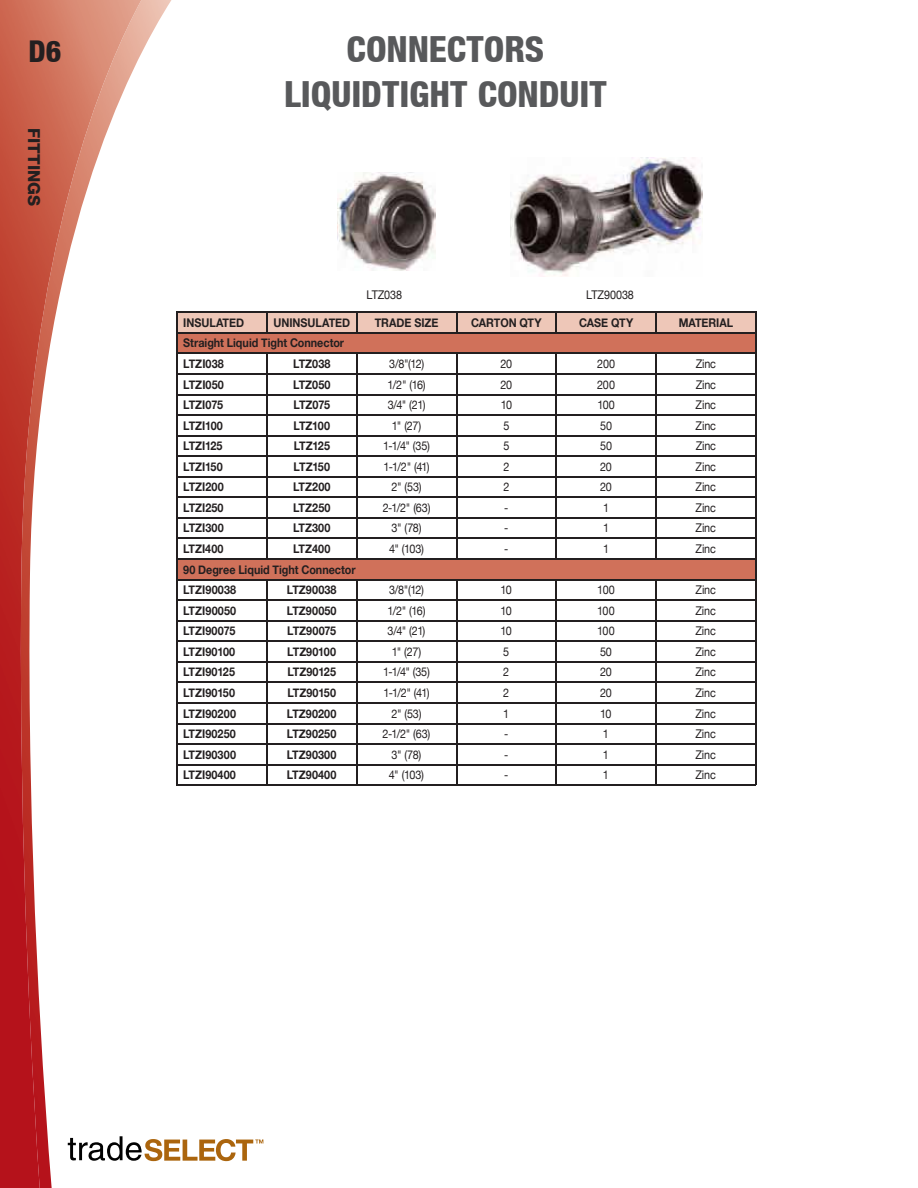
<style>
.page{position:relative;width:918px;height:1188px;background:#fff}
.page>*{position:absolute;margin:0;border:0;box-sizing:border-box;transform-origin:0 0}
.t1{font:800 condensed 36px/45px "Helvetica Neue";color:#58595b;text-align:center}
.t2{font:800 condensed 30px "Helvetica Neue";color:#231f20}
.t3{font:800 16.5px "Helvetica Neue";color:#231f20}
.t4{font:700 12px/20.5px "Helvetica Neue";color:#231f20;scale:.9 1}
.t5{font:12px "Helvetica Neue";letter-spacing:-.015em;color:#231f20;scale:.9 1}
.t6{font:700 12px "Helvetica Neue";letter-spacing:-.02em;color:#231f20;scale:.9 1}
</style>
<div class="page">
<img style="left:141px;top:0;width:30px;height:1162px">
<img style="left:0;top:0;width:141px;height:1188px">
<svg style="left:68px;top:1136px;width:195px;height:25px"></svg>
<hr style="left:177px;top:311px;width:90px;height:2px;background:#231f20">
<hr style="left:267px;top:311px;width:90px;height:2px;background:#231f20">
<hr style="left:357px;top:311px;width:100px;height:2px;background:#231f20">
<hr style="left:457px;top:311px;width:99px;height:2px;background:#231f20">
<hr style="left:556px;top:311px;width:100px;height:2px;background:#231f20">
<hr style="left:656px;top:311px;width:100px;height:2px;background:#231f20">
<svg style="left:177px;top:313px;width:579px;height:472px"></svg>
<hr style="left:177px;top:785px;width:579px;height:1px;background:#231f20">
<img style="left:337px;top:173px;width:98px;height:97px">
<img style="left:510px;top:158px;width:192px;height:118px">
<h2 class="t2" style="left:28px;top:33px;width:34px">D6</h2>
<h1 class="t1" style="left:284px;top:26px;width:324px">CONNECTORS<br>LIQUIDTIGHT CONDUIT</h1>
<h3 class="t3" style="left:44px;top:128px;width:79px;rotate:90deg">FITTINGS</h3>
<p class="t5" style="left:367px;top:288px;width:41px">LTZ038</p>
<p class="t5" style="left:586px;top:288px;width:54px">LTZ90038</p>
<p class="t4" style="left:183px;top:312px;width:69px">INSULATED</p>
<p class="t4" style="left:274px;top:312px;width:87px">UNINSULATED</p>
<p class="t4" style="left:375px;top:312px;width:72px">TRADE SIZE</p>
<p class="t4" style="left:471px;top:312px;width:80px">CARTON QTY</p>
<p class="t4" style="left:579px;top:312px;width:62px">CASE QTY</p>
<p class="t4" style="left:679px;top:312px;width:62px">MATERIAL</p>
<p class="t4" style="left:183px;top:333px;width:180px">Straight Liquid Tight Connector<br>LTZI038</p>
<p class="t4" style="left:293px;top:353px;width:43px">LTZ038</p>
<p class="t5" style="left:389px;top:357px;width:40px">3/8"(12)</p>
<p class="t5" style="left:501px;top:357px;width:15px">20</p>
<p class="t5" style="left:597px;top:357px;width:21px">200</p>
<p class="t5" style="left:696px;top:357px;width:24px">Zinc</p>
<p class="t4" style="left:183px;top:374px;width:47px">LTZI050</p>
<p class="t4" style="left:293px;top:374px;width:43px">LTZ050</p>
<p class="t5" style="left:388px;top:377px;width:44px">1/2" (16)</p>
<p class="t5" style="left:501px;top:377px;width:15px">20</p>
<p class="t5" style="left:597px;top:377px;width:21px">200</p>
<p class="t5" style="left:696px;top:377px;width:24px">Zinc</p>
<p class="t4" style="left:183px;top:394px;width:46px">LTZI075</p>
<p class="t4" style="left:294px;top:394px;width:42px">LTZ075</p>
<p class="t5" style="left:388px;top:398px;width:43px">3/4" (21)</p>
<p class="t5" style="left:501px;top:398px;width:14px">10</p>
<p class="t5" style="left:597px;top:398px;width:21px">100</p>
<p class="t5" style="left:696px;top:398px;width:24px">Zinc</p>
<p class="t6" style="left:183px;top:418px;width:46px">LTZI100</p>
<p class="t4" style="left:294px;top:415px;width:42px">LTZ100</p>
<p class="t5" style="left:392px;top:418px;width:34px">1" (27)</p>
<p class="t5" style="left:503px;top:418px;width:8px">5</p>
<p class="t5" style="left:600px;top:418px;width:15px">50</p>
<p class="t5" style="left:696px;top:418px;width:24px">Zinc</p>
<p class="t6" style="left:183px;top:439px;width:45px">LTZI125</p>
<p class="t4" style="left:294px;top:435px;width:42px">LTZ125</p>
<p class="t5" style="left:383px;top:439px;width:54px">1-1/4" (35)</p>
<p class="t5" style="left:503px;top:439px;width:8px">5</p>
<p class="t5" style="left:600px;top:439px;width:15px">50</p>
<p class="t5" style="left:696px;top:439px;width:24px">Zinc</p>
<p class="t6" style="left:183px;top:459px;width:45px">LTZI150</p>
<p class="t4" style="left:294px;top:456px;width:42px">LTZ150</p>
<p class="t5" style="left:384px;top:459px;width:53px">1-1/2" (41)</p>
<p class="t5" style="left:503px;top:459px;width:8px">2</p>
<p class="t5" style="left:600px;top:459px;width:15px">20</p>
<p class="t5" style="left:696px;top:459px;width:24px">Zinc</p>
<p class="t4" style="left:183px;top:477px;width:47px">LTZI200</p>
<p class="t4" style="left:293px;top:477px;width:43px">LTZ200</p>
<p class="t5" style="left:392px;top:480px;width:35px">2" (53)</p>
<p class="t5" style="left:503px;top:480px;width:8px">2</p>
<p class="t5" style="left:600px;top:480px;width:15px">20</p>
<p class="t5" style="left:696px;top:480px;width:24px">Zinc</p>
<p class="t4" style="left:183px;top:497px;width:46px">LTZI250</p>
<p class="t4" style="left:293px;top:497px;width:43px">LTZ250</p>
<p class="t5" style="left:383px;top:500px;width:55px">2-1/2" (63)</p>
<p class="t5" style="left:504px;top:500px;width:6px">-</p>
<p class="t5" style="left:603px;top:500px;width:8px">1</p>
<p class="t5" style="left:696px;top:500px;width:24px">Zinc</p>
<p class="t4" style="left:183px;top:518px;width:47px">LTZI300</p>
<p class="t4" style="left:293px;top:518px;width:43px">LTZ300</p>
<p class="t5" style="left:392px;top:521px;width:35px">3" (78)</p>
<p class="t5" style="left:504px;top:521px;width:6px">-</p>
<p class="t5" style="left:603px;top:521px;width:8px">1</p>
<p class="t5" style="left:696px;top:521px;width:24px">Zinc</p>
<p class="t4" style="left:183px;top:538px;width:46px">LTZI400</p>
<p class="t4" style="left:293px;top:538px;width:43px">LTZ400</p>
<p class="t5" style="left:389px;top:542px;width:40px">4" (103)</p>
<p class="t5" style="left:504px;top:542px;width:6px">-</p>
<p class="t5" style="left:603px;top:542px;width:8px">1</p>
<p class="t5" style="left:696px;top:542px;width:24px">Zinc</p>
<p class="t4" style="left:183px;top:559px;width:193px">90 Degree Liquid Tight Connector<br>LTZI90038</p>
<p class="t4" style="left:287px;top:579px;width:57px">LTZ90038</p>
<p class="t5" style="left:389px;top:583px;width:40px">3/8"(12)</p>
<p class="t5" style="left:501px;top:583px;width:14px">10</p>
<p class="t5" style="left:597px;top:583px;width:21px">100</p>
<p class="t5" style="left:696px;top:583px;width:24px">Zinc</p>
<p class="t4" style="left:183px;top:600px;width:60px">LTZI90050</p>
<p class="t4" style="left:287px;top:600px;width:57px">LTZ90050</p>
<p class="t5" style="left:387px;top:603px;width:44px">1/2" (16)</p>
<p class="t5" style="left:501px;top:603px;width:14px">10</p>
<p class="t5" style="left:597px;top:603px;width:21px">100</p>
<p class="t5" style="left:696px;top:603px;width:24px">Zinc</p>
<p class="t4" style="left:183px;top:621px;width:60px">LTZI90075</p>
<p class="t4" style="left:287px;top:621px;width:56px">LTZ90075</p>
<p class="t5" style="left:388px;top:624px;width:44px">3/4" (21)</p>
<p class="t5" style="left:501px;top:624px;width:14px">10</p>
<p class="t5" style="left:597px;top:624px;width:21px">100</p>
<p class="t5" style="left:696px;top:624px;width:24px">Zinc</p>
<p class="t4" style="left:183px;top:641px;width:59px">LTZI90100</p>
<p class="t4" style="left:287px;top:641px;width:56px">LTZ90100</p>
<p class="t5" style="left:392px;top:644px;width:34px">1" (27)</p>
<p class="t5" style="left:503px;top:644px;width:8px">5</p>
<p class="t5" style="left:600px;top:644px;width:15px">50</p>
<p class="t5" style="left:696px;top:644px;width:24px">Zinc</p>
<p class="t4" style="left:183px;top:662px;width:59px">LTZI90125</p>
<p class="t4" style="left:287px;top:662px;width:55px">LTZ90125</p>
<p class="t5" style="left:383px;top:665px;width:54px">1-1/4" (35)</p>
<p class="t5" style="left:503px;top:665px;width:8px">2</p>
<p class="t5" style="left:600px;top:665px;width:15px">20</p>
<p class="t5" style="left:696px;top:665px;width:24px">Zinc</p>
<p class="t4" style="left:183px;top:682px;width:59px">LTZI90150</p>
<p class="t4" style="left:287px;top:682px;width:56px">LTZ90150</p>
<p class="t5" style="left:383px;top:686px;width:53px">1-1/2" (41)</p>
<p class="t5" style="left:503px;top:686px;width:8px">2</p>
<p class="t5" style="left:600px;top:686px;width:15px">20</p>
<p class="t5" style="left:695px;top:686px;width:24px">Zinc</p>
<p class="t4" style="left:183px;top:703px;width:60px">LTZI90200</p>
<p class="t4" style="left:287px;top:703px;width:57px">LTZ90200</p>
<p class="t5" style="left:391px;top:706px;width:35px">2" (53)</p>
<p class="t5" style="left:503px;top:706px;width:8px">1</p>
<p class="t5" style="left:600px;top:706px;width:14px">10</p>
<p class="t5" style="left:695px;top:706px;width:24px">Zinc</p>
<p class="t4" style="left:183px;top:723px;width:60px">LTZI90250</p>
<p class="t4" style="left:287px;top:723px;width:56px">LTZ90250</p>
<p class="t5" style="left:383px;top:727px;width:55px">2-1/2" (63)</p>
<p class="t5" style="left:504px;top:727px;width:6px">-</p>
<p class="t5" style="left:603px;top:727px;width:8px">1</p>
<p class="t5" style="left:695px;top:727px;width:24px">Zinc</p>
<p class="t4" style="left:183px;top:744px;width:60px">LTZI90300</p>
<p class="t4" style="left:287px;top:744px;width:57px">LTZ90300</p>
<p class="t5" style="left:391px;top:747px;width:35px">3" (78)</p>
<p class="t5" style="left:504px;top:747px;width:6px">-</p>
<p class="t5" style="left:603px;top:747px;width:8px">1</p>
<p class="t5" style="left:695px;top:747px;width:24px">Zinc</p>
<p class="t4" style="left:183px;top:764px;width:60px">LTZI90400</p>
<p class="t4" style="left:287px;top:764px;width:57px">LTZ90400</p>
<p class="t5" style="left:389px;top:768px;width:40px">4" (103)</p>
<p class="t5" style="left:504px;top:768px;width:6px">-</p>
<p class="t5" style="left:603px;top:768px;width:8px">1</p>
<p class="t5" style="left:695px;top:768px;width:24px">Zinc</p>
</div>
